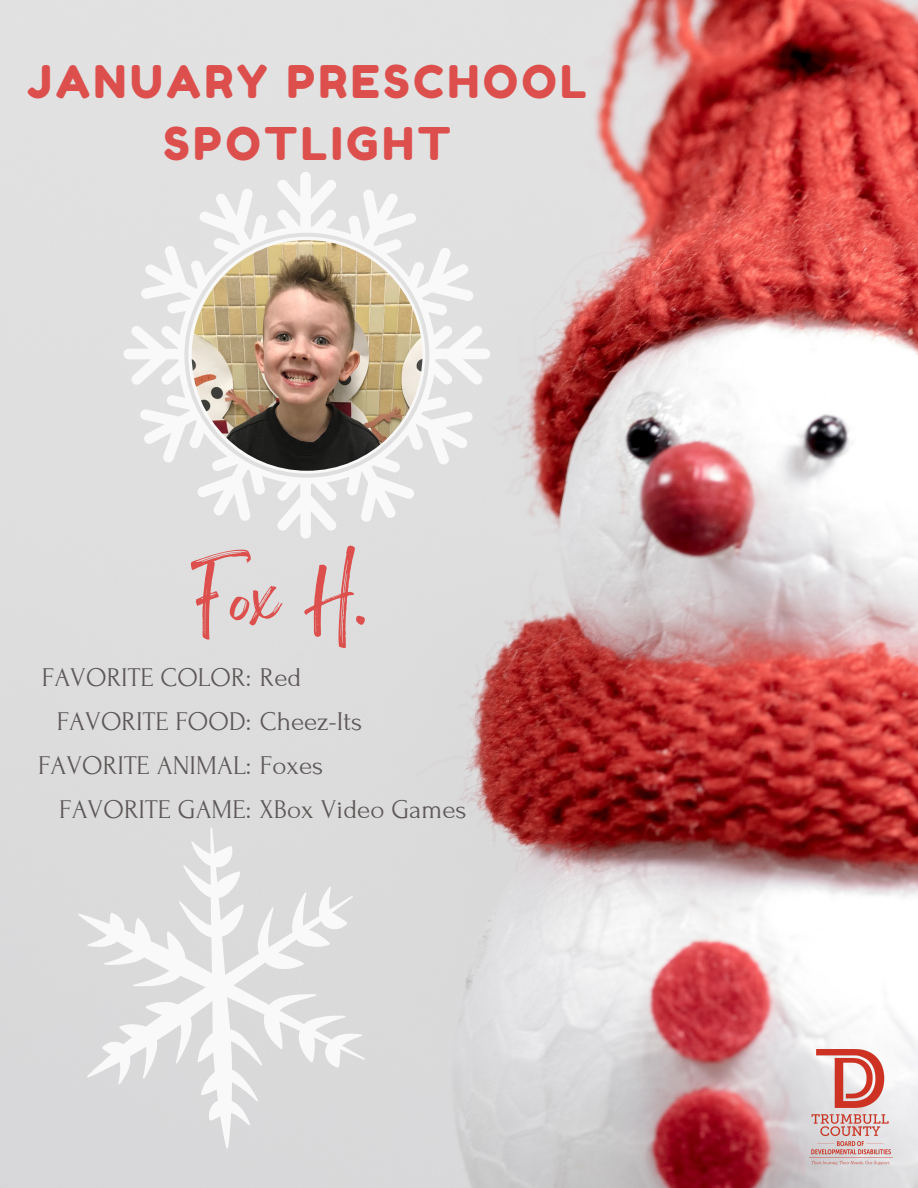
<style>
.page{position:relative;width:918px;height:1188px;background:#fff}
.page>*{position:absolute;margin:0;border:0;box-sizing:border-box;transform-origin:0 0}
.t1{font:57px "Brightwall";color:#dc4f4c}
.t2{font:45px/61.8px "Fredoka One";letter-spacing:.085em;color:#dc4f4c;text-align:center}
.t3{font:27px "Forum";color:#5d5757}
</style>
<div class="page">
<img style="left:0;top:0;width:918px;height:1188px">
<svg style="left:78px;top:827px;width:287px;height:322px"></svg>
<svg style="left:123px;top:172px;width:367px;height:367px;fill:#e1e1e1"></svg>
<img style="left:192px;top:240px;width:230px;height:231px;border-radius:50%">
<img style="left:810px;top:1049px;width:82px;height:115px">
<h2 class="t2" style="left:27px;top:50px;width:561px">JANUARY PRESCHOOL<br>SPOTLIGHT</h2>
<h1 class="t1" style="left:191px;top:579px;width:179px">Fox H.</h1>
<p class="t3" style="left:42px;top:663px;width:261px">FAVORITE COLOR: Red</p>
<p class="t3" style="left:57px;top:707px;width:307px">FAVORITE FOOD: Cheez-Its</p>
<p class="t3" style="left:38px;top:751px;width:287px">FAVORITE ANIMAL: Foxes</p>
<p class="t3" style="left:59px;top:795px;width:409px">FAVORITE GAME: XBox Video Games</p>
</div>
